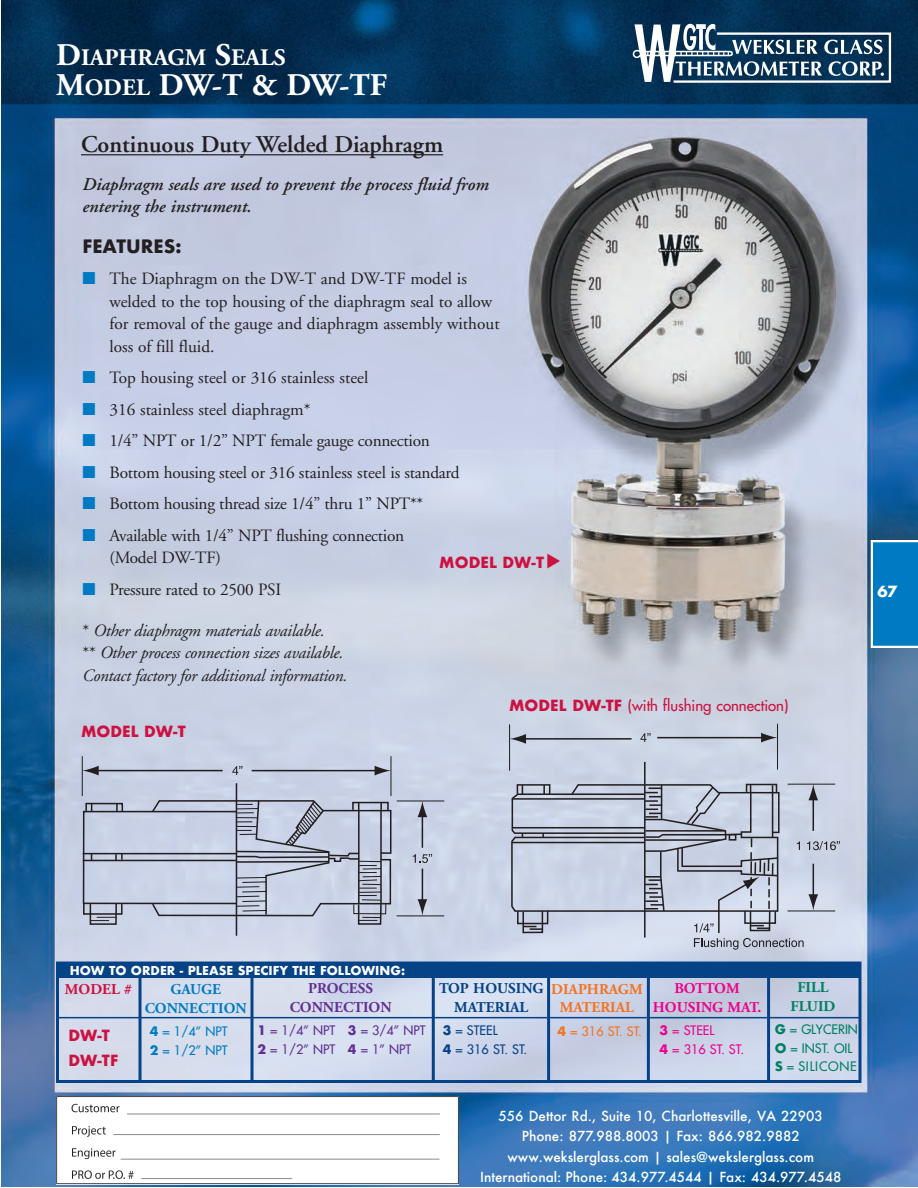
<style>
.page{position:relative;width:918px;height:1188px;background:#fff}
.page>*{position:absolute;margin:0;border:0;box-sizing:border-box;transform-origin:0 0}
.t1{font:700 31.5px "Adobe Garamond";color:#fff}
.t2{font:600 24px "Adobe Garamond";color:#231f20}
.t3{font:700 23.7px "Adobe Garamond";color:#fff}
.t4{font:italic 600 18px/22.5px "Adobe Garamond";color:#231f20}
.t5{font:700 18px "Futura";color:#231f20}
.t6{font:17.25px/22.5px "Adobe Garamond";color:#231f20}
.t7{font:italic 17.25px/22.5px "Adobe Garamond";letter-spacing:-.015em;color:#231f20}
.t8{font:15px "Futura";color:#cd1141}
.t9{font:700 15px/24.6px "Futura";color:#cd1141}
.t10{font:700 15px/18.8px "Adobe Garamond";color:#054286;text-align:center}
.t11{font:700 15px/18.8px "Adobe Garamond";color:#622f92;text-align:center}
.t12{font:700 15px/18.8px "Adobe Garamond";color:#f47321;text-align:center}
.t13{font:700 15px/18.8px "Adobe Garamond";color:#ed028c;text-align:center}
.t14{font:700 15px/18.8px "Adobe Garamond";color:#007bc3;text-align:center}
.t15{font:700 15px/18.8px "Adobe Garamond";color:#008063;text-align:center}
.t16{font:700 15px "Adobe Garamond";color:#cd1141}
.t17{font:700 15px "Futura";color:#fff}
.t18{font:500 13.5px/20.2px "Futura";color:#fff;text-align:center}
.t19{font:12.75px/18.8px "Futura";color:#622f92}
.t20{font:12.75px/18.8px "Futura";color:#008063}
.t21{font:12.75px/18.8px "Futura";color:#007bc3}
.t22{font:12.75px/18.8px "Futura";color:#054286}
.t23{font:12.75px/18.8px "Futura";color:#ed028c}
.t24{font:12.75px "Futura";color:#f47321}
.t25{font:700 12px "Futura";color:#fff}
.s1{font-size:31.5px}
.s2{font-size:23.7px}
.s3{color:#007bc3}
.s4{font-style:normal}
.s5{font-weight:700}
</style>
<div class="page">
<img style="left:1px;top:0;width:917px;height:1187px">
<svg style="left:632px;top:22px;width:259px;height:61px"></svg>
<hr style="left:81px;top:154px;width:362px;height:1px;background:#231f20">
<div style="left:56px;top:962px;width:806px;height:121px;border:3px solid #054286"></div>
<div style="left:57px;top:963px;width:802px;height:15px;background:#054286"></div>
<hr style="left:139px;top:962px;width:3px;height:119px;background:#054286">
<hr style="left:251px;top:962px;width:3px;height:119px;background:#054286">
<hr style="left:432px;top:963px;width:3px;height:117px;background:#054286">
<hr style="left:547px;top:965px;width:3px;height:117px;background:#054286">
<hr style="left:647px;top:965px;width:3px;height:117px;background:#054286">
<hr style="left:767px;top:964px;width:3px;height:117px;background:#054286">
<hr style="left:58px;top:1017px;width:801px;height:1px;background:#054286">
<div style="left:83px;top:811px;width:154px;height:93px;border:2px solid #231f20"></div>
<hr style="left:236px;top:783px;width:1px;height:153px;background:#231f20">
<hr style="left:83px;top:853px;width:153px;height:1px;background:#231f20">
<hr style="left:83px;top:860px;width:153px;height:1px;background:#231f20">
<svg style="left:85px;top:802px;width:39px;height:11px"></svg>
<svg style="left:115px;top:854px;width:8px;height:6px"></svg>
<div style="left:90px;top:903px;width:27px;height:22px;border:2px solid #231f20"></div>
<svg style="left:82px;top:902px;width:41px;height:19px"></svg>
<svg style="left:151px;top:799px;width:241px;height:127px;background:#b5bcce"></svg>
<hr style="left:82px;top:756px;width:1px;height:40px;background:#231f20">
<hr style="left:390px;top:756px;width:1px;height:40px;background:#231f20">
<hr style="left:397px;top:800px;width:47px;height:1px;background:#231f20">
<hr style="left:397px;top:915px;width:47px;height:1px;background:#231f20">
<hr style="left:95px;top:770px;width:128px;height:1px;background:#231f20">
<svg style="left:82px;top:766px;width:17px;height:9px"></svg>
<hr style="left:252px;top:770px;width:126px;height:1px;background:#231f20">
<svg style="left:375px;top:766px;width:16px;height:9px"></svg>
<svg style="left:232px;top:766px;width:10px;height:9px"></svg>
<hr style="left:422px;top:869px;width:1px;height:34px;background:#231f20">
<svg style="left:418px;top:899px;width:9px;height:17px"></svg>
<hr style="left:422px;top:813px;width:1px;height:35px;background:#231f20">
<svg style="left:418px;top:801px;width:9px;height:16px"></svg>
<svg style="left:413px;top:854px;width:19px;height:9px"></svg>
<hr style="left:644px;top:762px;width:2px;height:176px;background:#231f20">
<hr style="left:509px;top:724px;width:1px;height:47px;background:#231f20">
<hr style="left:523px;top:738px;width:109px;height:2px;background:#231f20">
<svg style="left:510px;top:734px;width:16px;height:10px"></svg>
<hr style="left:777px;top:724px;width:1px;height:46px;background:#231f20">
<hr style="left:657px;top:737px;width:107px;height:1px;background:#231f20">
<svg style="left:761px;top:733px;width:16px;height:10px"></svg>
<svg style="left:640px;top:733px;width:11px;height:9px"></svg>
<svg style="left:510px;top:783px;width:330px;height:167px;background:#bac2d1"></svg>
<svg style="left:871px;top:540px;width:47px;height:108px;background:#1585c7"></svg>
<img style="left:56px;top:1097px;width:402px;height:87px">
<svg style="left:547px;top:554px;width:13px;height:15px"></svg>
<h3 class="t3" style="left:56px;top:48px;width:231px"><span class="s1">D</span>IAPHRAGM <span class="s1">S</span>EALS</h3>
<h1 class="t1" style="left:56px;top:73px;width:333px">M<span class="s2">ODEL</span> DW-T &amp; DW-TF</h1>
<h2 class="t2" style="left:81px;top:135px;width:364px">Continuous Duty Welded Diaphragm</h2>
<p class="t4" style="left:82px;top:175px;width:408px">Diaphragm seals are used to prevent the process fluid from entering the instrument.</p>
<p class="t5" style="left:82px;top:233px;width:101px">FEATURES:</p>
<p class="t6" style="left:110px;top:269px;width:392px;text-indent:-27px"><span class="s3">■</span> The Diaphragm on the DW-T and DW-TF model is welded to the top housing of the diaphragm seal to allow for removal of the gauge and diaphragm assembly without loss of fill fluid.</p>
<p class="t6" style="left:82px;top:368px;width:287px"><span class="s3">■</span> Top housing steel or 316 stainless steel</p>
<p class="t6" style="left:82px;top:400px;width:230px"><span class="s3">■</span> 316 stainless steel diaphragm*</p>
<p class="t6" style="left:82px;top:431px;width:349px"><span class="s3">■</span> 1/4” NPT or 1/2” NPT female gauge connection</p>
<p class="t6" style="left:82px;top:463px;width:379px"><span class="s3">■</span> Bottom housing steel or 316 stainless steel is standard</p>
<p class="t6" style="left:82px;top:494px;width:342px"><span class="s3">■</span> Bottom housing thread size 1/4” thru 1” NPT**</p>
<p class="t6" style="left:110px;top:526px;width:296px;text-indent:-27px"><span class="s3">■</span> Available with 1/4” NPT flushing connection (Model DW-TF)</p>
<p class="t6" style="left:82px;top:580px;width:200px"><span class="s3">■</span> Pressure rated to 2500 PSI</p>
<p class="t7" style="left:83px;top:620px;width:266px"><span class="s4">*</span> Other diaphragm materials available.<br><span class="s4">**</span> Other process connection sizes available.<br>Contact factory for additional information.</p>
<p class="t9" style="left:439px;top:550px;width:106px">MODEL DW-T</p>
<p class="t9" style="left:81px;top:719px;width:106px">MODEL DW-T</p>
<p class="t8" style="left:509px;top:698px;width:281px"><span class="s5">MODEL DW-TF</span> (with flushing connection)</p>
<p class="t17" style="left:878px;top:581px;width:21px">67</p>
<p class="t25" style="left:70px;top:962px;width:337px">HOW TO ORDER - PLEASE SPECIFY THE FOLLOWING:</p>
<p class="t16" style="left:65px;top:984px;width:69px">MODEL #</p>
<p class="t9" style="left:69px;top:1023px;width:51px">DW-T<br>DW-TF</p>
<p class="t14" style="left:145px;top:982px;width:103px">GAUGE<br>CONNECTION</p>
<p class="t21" style="left:150px;top:1023px;width:79px"><span class="s5">4</span> = 1/4” NPT<br><span class="s5">2</span> = 1/2” NPT</p>
<p class="t11" style="left:290px;top:981px;width:103px">PROCESS<br>CONNECTION</p>
<p class="t19" style="left:258px;top:1022px;width:170px"><span class="s5">1</span> = 1/4” NPT <span class="s5">3</span> = 3/4” NPT<br><span class="s5">2</span> = 1/2” NPT <span class="s5">4</span> = 1” NPT</p>
<p class="t10" style="left:439px;top:980px;width:106px">TOP HOUSING<br>MATERIAL</p>
<p class="t22" style="left:443px;top:1022px;width:86px"><span class="s5">3</span> = STEEL<br><span class="s5">4</span> = 316 ST. ST.</p>
<p class="t12" style="left:551px;top:981px;width:93px">DIAPHRAGM<br>MATERIAL</p>
<p class="t24" style="left:557px;top:1025px;width:86px"><span class="s5">4</span> = 316 ST. ST.</p>
<p class="t13" style="left:653px;top:981px;width:110px">BOTTOM<br>HOUSING MAT.</p>
<p class="t23" style="left:660px;top:1022px;width:86px"><span class="s5">3</span> = STEEL<br><span class="s5">4</span> = 316 ST. ST.</p>
<p class="t15" style="left:791px;top:979px;width:47px">FILL<br>FLUID</p>
<p class="t20" style="left:775px;top:1021px;width:85px"><span class="s5">G</span> = GLYCERIN<br><span class="s5">O</span> = INST. OIL<br><span class="s5">S</span> = SILICONE</p>
<p class="t18" style="left:480px;top:1106px;width:363px">556 Dettor Rd., Suite 10, Charlottesville, VA 22903<br>Phone: 877.988.8003 | Fax: 866.982.9882 www.wekslerglass.com | sales@wekslerglass.com International: Phone: 434.977.4544 | Fax: 434.977.4548</p>
</div>
